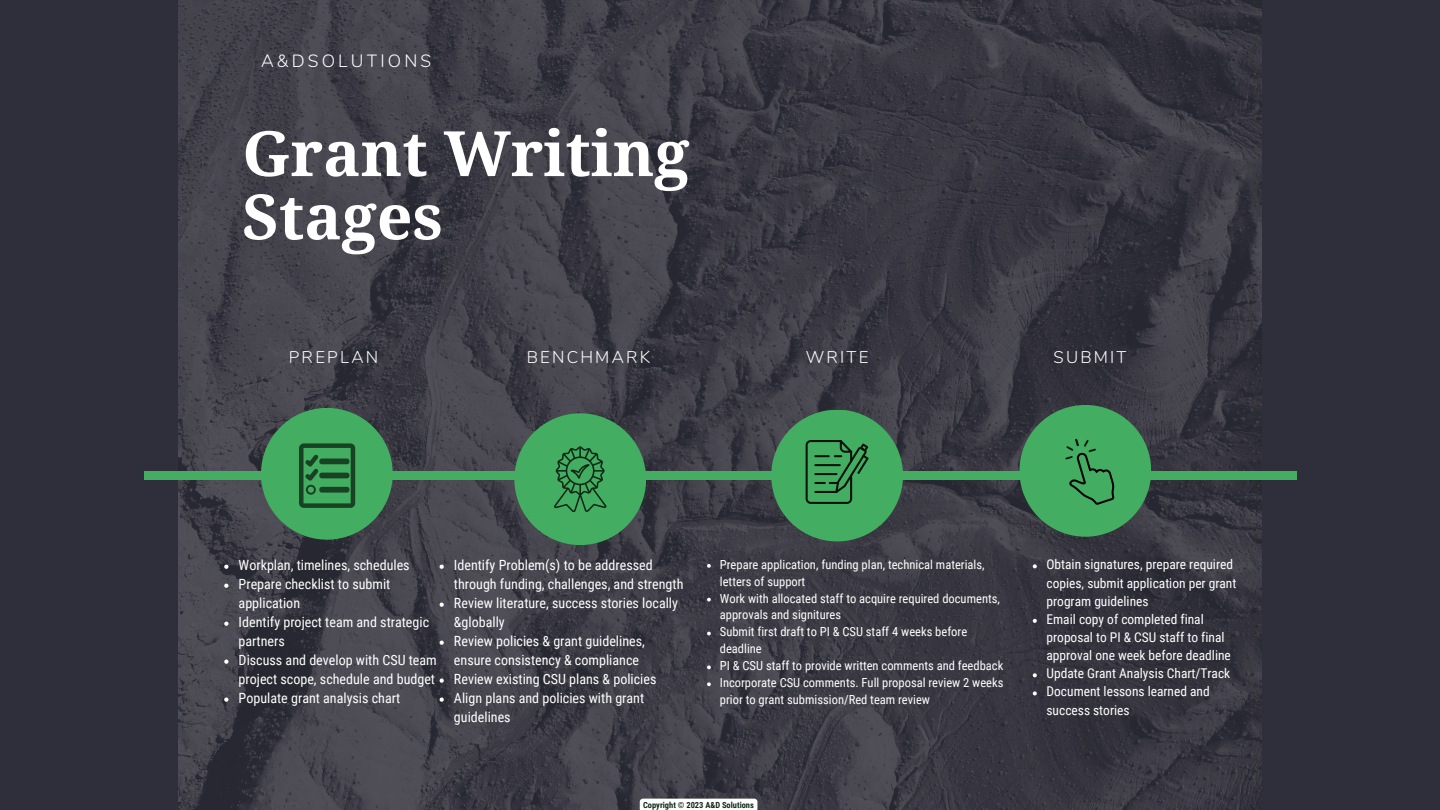
<style>
.page{position:relative;width:1440px;height:810px;background:#2f2f3b}
.page>*{position:absolute;margin:0;border:0;box-sizing:border-box;transform-origin:0 0}
.t1{font:700 62.6px/63.3px "Droid Serif";color:#fff}
.t2{font:300 17.7px "Nunito";letter-spacing:.18em;color:#fff}
.t3{font:300 16.9px "Nunito";letter-spacing:.13em;color:#fff}
.t4{font:14.1px/19px "Roboto Condensed";color:#fff}
.t5{font:13.4px/18.2px "Roboto Condensed";color:#fff}
.t6{font:12.5px/16.9px "Roboto Condensed";color:#fff}
.t7{font:700 8.4px "Roboto Condensed";color:#0f2816}
</style>
<div class="page">
<img style="left:179px;top:0;width:1082px;height:810px">
<div style="left:144px;top:472px;width:1152px;height:7px;background:#43ae61"></div>
<svg style="left:514px;top:413px;width:132px;height:132px;background:#3f8f57"></svg>
<svg style="left:261px;top:408px;width:132px;height:132px;background:#3e8c56"></svg>
<svg style="left:771px;top:410px;width:132px;height:131px;background:#3e8d56"></svg>
<svg style="left:1019px;top:405px;width:132px;height:132px"></svg>
<svg style="left:224px;top:565px;width:4px;height:4px"></svg>
<svg style="left:224px;top:584px;width:4px;height:4px"></svg>
<svg style="left:224px;top:622px;width:4px;height:4px"></svg>
<svg style="left:224px;top:660px;width:4px;height:4px"></svg>
<svg style="left:224px;top:698px;width:4px;height:4px"></svg>
<svg style="left:440px;top:565px;width:4px;height:4px"></svg>
<svg style="left:440px;top:603px;width:4px;height:4px"></svg>
<svg style="left:440px;top:641px;width:4px;height:4px"></svg>
<svg style="left:440px;top:679px;width:4px;height:4px"></svg>
<svg style="left:440px;top:698px;width:4px;height:4px"></svg>
<svg style="left:707px;top:564px;width:4px;height:4px"></svg>
<svg style="left:707px;top:598px;width:4px;height:4px"></svg>
<svg style="left:707px;top:632px;width:4px;height:3px"></svg>
<svg style="left:707px;top:665px;width:4px;height:4px"></svg>
<svg style="left:707px;top:682px;width:4px;height:4px"></svg>
<svg style="left:1033px;top:564px;width:4px;height:4px"></svg>
<svg style="left:1033px;top:619px;width:4px;height:4px"></svg>
<svg style="left:1033px;top:673px;width:4px;height:4px"></svg>
<svg style="left:1033px;top:691px;width:4px;height:4px"></svg>
<svg style="left:640px;top:799px;width:117px;height:11px"></svg>
<p class="t2" style="left:261px;top:49px;width:172px">A&amp;DSOLUTIONS</p>
<p class="t1" style="left:242px;top:123px;width:449px">Grant Writing<br>Stages</p>
<p class="t3" style="left:289px;top:345px;width:91px">PREPLAN</p>
<p class="t3" style="left:527px;top:345px;width:125px">BENCHMARK</p>
<p class="t3" style="left:806px;top:345px;width:64px">WRITE</p>
<p class="t3" style="left:1054px;top:345px;width:74px">SUBMIT</p>
<p class="t4" style="left:239px;top:556px;width:173px">Workplan, timelines, schedules</p>
<p class="t4" style="left:239px;top:575px;width:153px">Prepare checklist to submit application</p>
<p class="t4" style="left:239px;top:613px;width:192px">Identify project team and strategic partners</p>
<p class="t4" style="left:239px;top:650px;width:200px">Discuss and develop with CSU team project scope, schedule and budget</p>
<p class="t4" style="left:239px;top:688px;width:163px">Populate grant analysis chart</p>
<p class="t4" style="left:454px;top:556px;width:231px">Identify Problem(s) to be addressed through funding, challenges, and strength</p>
<p class="t4" style="left:454px;top:594px;width:226px">Review literature, success stories locally &amp;globally</p>
<p class="t4" style="left:454px;top:632px;width:193px">Review policies &amp; grant guidelines, ensure consistency &amp; compliance</p>
<p class="t4" style="left:454px;top:669px;width:204px">Review existing CSU plans &amp; policies</p>
<p class="t4" style="left:454px;top:688px;width:192px">Align plans and policies with grant guidelines</p>
<p class="t6" style="left:720px;top:556px;width:266px">Prepare application, funding plan, technical materials, letters of support</p>
<p class="t6" style="left:720px;top:590px;width:282px">Work with allocated staff to acquire required documents, approvals and signitures</p>
<p class="t6" style="left:720px;top:624px;width:249px">Submit first draft to PI &amp; CSU staff 4 weeks before deadline</p>
<p class="t6" style="left:720px;top:657px;width:285px">PI &amp; CSU staff to provide written comments and feedback</p>
<p class="t6" style="left:720px;top:674px;width:285px">Incorporate CSU comments. Full proposal review 2 weeks prior to grant submission/Red team review</p>
<p class="t7" style="left:643px;top:800px;width:112px">Copyright © 2023 A&amp;D Solutions</p>
<p class="t5" style="left:1047px;top:556px;width:191px">Obtain signatures, prepare required copies, submit application per grant program guidelines</p>
<p class="t5" style="left:1047px;top:610px;width:186px">Email copy of completed final proposal to PI &amp; CSU staff to final approval one week before deadline</p>
<p class="t5" style="left:1047px;top:665px;width:185px">Update Grant Analysis Chart/Track</p>
<p class="t5" style="left:1047px;top:683px;width:165px">Document lessons learned and success stories</p>
</div>
